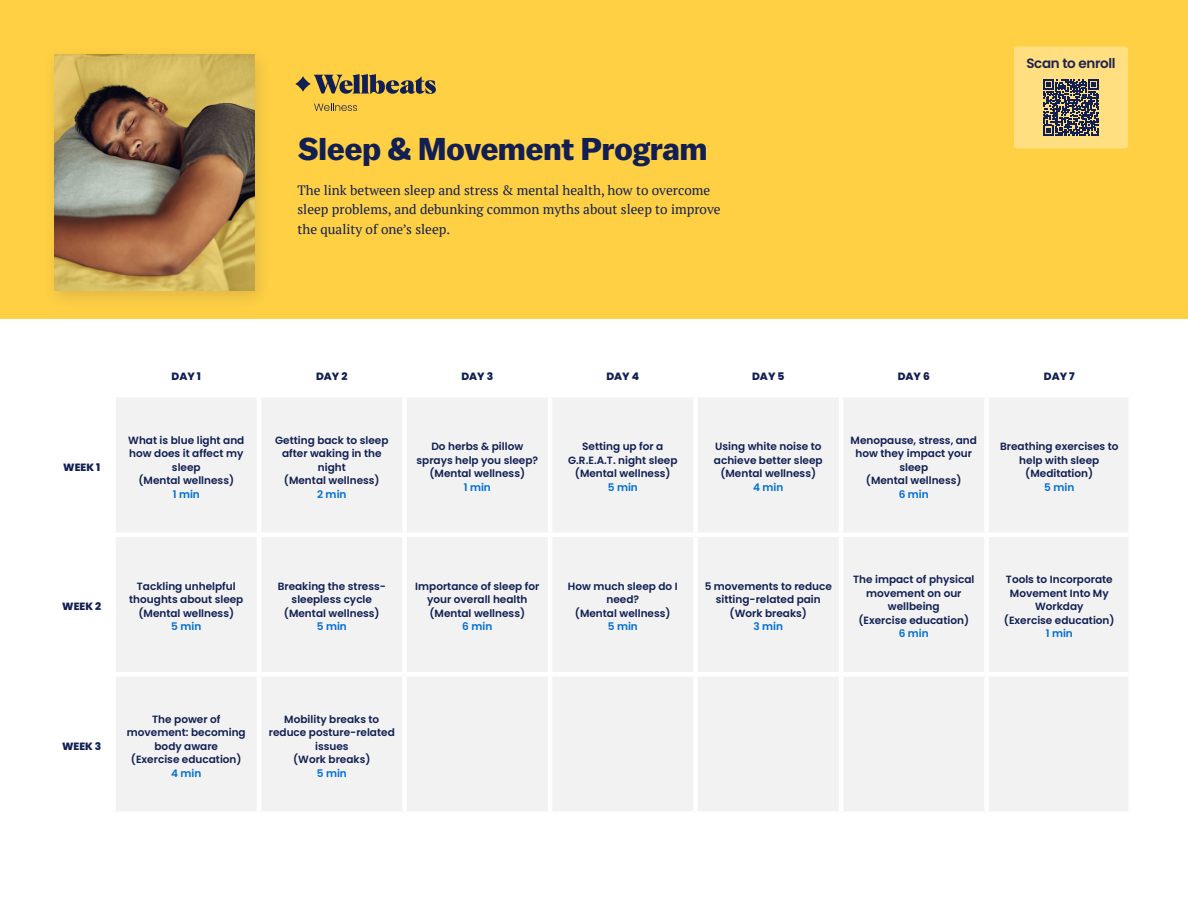
<style>
.page{position:relative;width:1188px;height:918px;background:#fff}
.page>*{position:absolute;margin:0;border:0;box-sizing:border-box;transform-origin:0 0}
.t1{font:700 31.5px "Balto";color:#111f53}
.t2{font:13.5px/19.5px "PT Serif";color:#111f53}
.t3{font:600 13.5px "Poppins";letter-spacing:-.025em;color:#1e2252}
.t4{font:600 10.5px/13.5px "Poppins";color:#111f53;text-align:center}
.t5{font:600 10.5px "Poppins";color:#006fd3}
.t6{font:800 10.5px "Poppins";color:#111f53}
</style>
<div class="page">
<div style="left:0;top:0;width:1188px;height:319px;background:#ffd043"></div>
<div style="left:42px;top:45px;width:231px;height:266px;background:#111f53;opacity:.14"></div>
<img style="left:54px;top:55px;width:201px;height:235px">
<svg style="left:295px;top:76px;width:16px;height:15px"></svg>
<svg style="left:314px;top:74px;width:122px;height:20px"></svg>
<svg style="left:314px;top:103px;width:43px;height:8px"></svg>
<div style="left:116px;top:398px;width:1012px;height:413px;background:#f2f2f2"></div>
<hr style="left:257px;top:398px;width:4px;height:134px;background:#fff">
<div style="left:402px;top:398px;width:5px;height:134px;background:#fff"></div>
<hr style="left:548px;top:398px;width:4px;height:134px;background:#fff">
<div style="left:693px;top:398px;width:5px;height:134px;background:#fff"></div>
<hr style="left:839px;top:398px;width:4px;height:134px;background:#fff">
<div style="left:984px;top:398px;width:5px;height:134px;background:#fff"></div>
<div style="left:114px;top:532px;width:145px;height:5px;background:#fff"></div>
<div style="left:259px;top:532px;width:146px;height:5px;background:#fff"></div>
<hr style="left:257px;top:537px;width:4px;height:135px;background:#fff">
<div style="left:405px;top:532px;width:145px;height:5px;background:#fff"></div>
<div style="left:402px;top:537px;width:5px;height:135px;background:#fff"></div>
<div style="left:550px;top:532px;width:146px;height:5px;background:#fff"></div>
<hr style="left:548px;top:537px;width:4px;height:135px;background:#fff">
<div style="left:696px;top:532px;width:145px;height:5px;background:#fff"></div>
<div style="left:693px;top:537px;width:5px;height:135px;background:#fff"></div>
<div style="left:841px;top:532px;width:146px;height:5px;background:#fff"></div>
<hr style="left:839px;top:537px;width:4px;height:135px;background:#fff">
<div style="left:987px;top:532px;width:141px;height:5px;background:#fff"></div>
<div style="left:984px;top:537px;width:5px;height:135px;background:#fff"></div>
<hr style="left:114px;top:672px;width:145px;height:4px;background:#fff">
<hr style="left:259px;top:672px;width:146px;height:4px;background:#fff">
<hr style="left:257px;top:676px;width:4px;height:136px;background:#fff">
<hr style="left:405px;top:672px;width:145px;height:4px;background:#fff">
<div style="left:402px;top:676px;width:5px;height:136px;background:#fff"></div>
<hr style="left:550px;top:672px;width:146px;height:4px;background:#fff">
<hr style="left:548px;top:676px;width:4px;height:136px;background:#fff">
<hr style="left:696px;top:672px;width:145px;height:4px;background:#fff">
<div style="left:693px;top:676px;width:5px;height:136px;background:#fff"></div>
<hr style="left:841px;top:672px;width:146px;height:4px;background:#fff">
<hr style="left:839px;top:676px;width:4px;height:136px;background:#fff">
<hr style="left:987px;top:672px;width:141px;height:4px;background:#fff">
<div style="left:984px;top:676px;width:5px;height:136px;background:#fff"></div>
<div style="left:1014px;top:46px;width:114px;height:102px;background:#ffdf80;border-radius:3px"></div>
<svg style="left:1043px;top:80px;width:56px;height:55px"></svg>
<h1 class="t1" style="left:298px;top:130px;width:410px">Sleep &amp; Movement Program</h1>
<p class="t2" style="left:297px;top:180px;width:425px">The link between sleep and stress &amp; mental health, how to overcome sleep problems, and debunking common myths about sleep to improve the quality of one’s sleep.</p>
<p class="t3" style="left:1026px;top:56px;width:91px">Scan to enroll</p>
<p class="t6" style="left:63px;top:461px;width:39px">WEEK 1</p>
<p class="t6" style="left:172px;top:370px;width:31px">DAY 1</p>
<p class="t6" style="left:316px;top:370px;width:33px">DAY 2</p>
<p class="t6" style="left:461px;top:370px;width:33px">DAY 3</p>
<p class="t6" style="left:606px;top:370px;width:34px">DAY 4</p>
<p class="t6" style="left:752px;top:370px;width:34px">DAY 5</p>
<p class="t6" style="left:898px;top:370px;width:34px">DAY 6</p>
<p class="t6" style="left:1044px;top:370px;width:32px">DAY 7</p>
<p class="t4" style="left:128px;top:433px;width:118px">What is blue light and how does it affect my sleep<br>(Mental wellness)</p>
<p class="t5" style="left:173px;top:488px;width:29px">1 min</p>
<p class="t4" style="left:275px;top:433px;width:115px">Getting back to sleep after waking in the night<br>(Mental wellness)</p>
<p class="t5" style="left:317px;top:488px;width:31px">2 min</p>
<p class="t4" style="left:417px;top:440px;width:123px">Do herbs &amp; pillow sprays help you sleep? (Mental wellness)</p>
<p class="t5" style="left:464px;top:481px;width:29px">1 min</p>
<p class="t4" style="left:568px;top:440px;width:111px">Setting up for a<br>G.R.E.A.T. night sleep (Mental wellness)</p>
<p class="t5" style="left:608px;top:481px;width:32px">5 min</p>
<p class="t4" style="left:714px;top:440px;width:110px">Using white noise to achieve better sleep (Mental wellness)</p>
<p class="t5" style="left:753px;top:481px;width:32px">4 min</p>
<p class="t4" style="left:851px;top:433px;width:128px">Menopause, stress, and how they impact your sleep<br>(Mental wellness)</p>
<p class="t5" style="left:899px;top:488px;width:32px">6 min</p>
<p class="t4" style="left:1000px;top:440px;width:120px">Breathing exercises to help with sleep (Meditation)</p>
<p class="t5" style="left:1044px;top:481px;width:32px">5 min</p>
<p class="t6" style="left:62px;top:600px;width:41px">WEEK 2</p>
<p class="t4" style="left:129px;top:579px;width:116px">Tackling unhelpful thoughts about sleep (Mental wellness)</p>
<p class="t5" style="left:171px;top:621px;width:32px">5 min</p>
<p class="t4" style="left:278px;top:579px;width:110px">Breaking the stress&shy;sleepless cycle (Mental wellness)</p>
<p class="t5" style="left:317px;top:621px;width:32px">5 min</p>
<p class="t4" style="left:415px;top:579px;width:126px">Importance of sleep for your overall health (Mental wellness)</p>
<p class="t5" style="left:462px;top:621px;width:32px">6 min</p>
<p class="t4" style="left:568px;top:579px;width:111px">How much sleep do I need?<br>(Mental wellness)</p>
<p class="t5" style="left:608px;top:621px;width:32px">5 min</p>
<p class="t4" style="left:705px;top:579px;width:129px">5 movements to reduce sitting-related pain (Work breaks)</p>
<p class="t5" style="left:753px;top:621px;width:31px">3 min</p>
<p class="t4" style="left:853px;top:573px;width:123px">The impact of physical movement on our wellbeing<br>(Exercise education)</p>
<p class="t5" style="left:899px;top:627px;width:32px">6 min</p>
<p class="t6" style="left:62px;top:740px;width:41px">WEEK 3</p>
<p class="t4" style="left:127px;top:712px;width:120px">The power of movement: becoming body aware<br>(Exercise education)</p>
<p class="t5" style="left:171px;top:767px;width:32px">4 min</p>
<p class="t4" style="left:269px;top:712px;width:127px">Mobility breaks to reduce posture-related issues<br>(Work breaks)</p>
<p class="t5" style="left:317px;top:767px;width:32px">5 min</p>
<p class="t4" style="left:1004px;top:573px;width:112px">Tools to Incorporate<br>Movement Into My<br>Workday<br>(Exercise education)</p>
<p class="t5" style="left:1046px;top:627px;width:29px">1 min</p>
</div>
